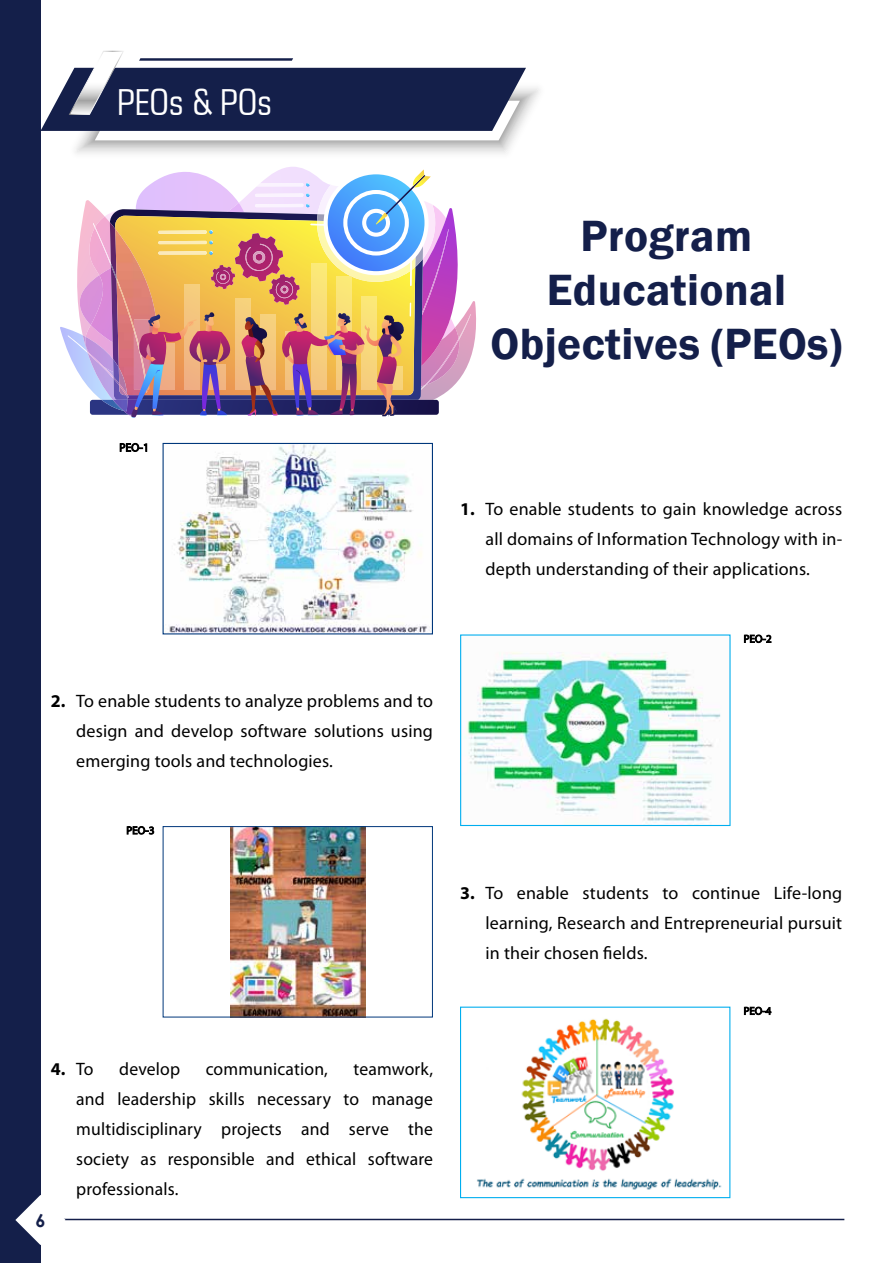
<style>
.page{position:relative;width:893px;height:1263px;background:#fff}
.page>*{position:absolute;margin:0;border:0;box-sizing:border-box;transform-origin:0 0}
.t1{font:600 45px/54px "Franklin Gothic";letter-spacing:.01em;color:#141f4a;text-align:center}
.t2{font:condensed 36px "Square 721 BT";color:#fff}
.t3{font:18px/30px "Myriad Pro";letter-spacing:.01em;color:#000;text-align:justify}
.t4{font:700 18px "Myriad Pro";color:#000}
.t5{font:700 18px "Century Gothic";color:#141f4a}
.s1{font-weight:700}
.s2{font-weight:400}
</style>
<div class="page">
<div style="left:0;top:0;width:40px;height:1263px;background:#141f4a"></div>
<hr style="left:40px;top:1219px;width:804px;height:1px;background:#141f4a">
<svg style="left:15px;top:1195px;width:51px;height:50px"></svg>
<img style="left:169px;top:445px;width:262px;height:187px">
<div style="left:163px;top:443px;width:270px;height:191px;border:1px solid #00377b"></div>
<svg style="left:119px;top:442px;width:29px;height:10px"></svg>
<img style="left:464px;top:652px;width:257px;height:172px">
<div style="left:460px;top:634px;width:270px;height:192px;border:1px solid #00aeef"></div>
<svg style="left:743px;top:634px;width:29px;height:9px"></svg>
<img style="left:230px;top:828px;width:135px;height:187px">
<div style="left:163px;top:826px;width:270px;height:191px;border:1px solid #00377b"></div>
<svg style="left:126px;top:826px;width:29px;height:9px"></svg>
<img style="left:477px;top:1018px;width:245px;height:172px">
<div style="left:460px;top:1006px;width:270px;height:192px;border:1px solid #00aeef"></div>
<svg style="left:743px;top:1006px;width:29px;height:9px"></svg>
<svg style="left:41px;top:51px;width:499px;height:367px"></svg>
<h2 class="t2" style="left:117px;top:80px;width:156px">PEOs &amp; POs</h2>
<h1 class="t1" style="left:491px;top:209px;width:353px">Program<br>Educational<br>Objectives (PEOs)</h1>
<p class="t3" style="left:485px;top:494px;width:358px;text-indent:-26px"><span class="s1">1.</span> To enable students to gain knowledge across all domains of Information Technology with in&shy;depth understanding of their applications.</p>
<p class="t3" style="left:76px;top:686px;width:358px;text-indent:-26px"><span class="s1">2.</span> To enable students to analyze problems and to design and develop software solutions using emerging tools and technologies.</p>
<p class="t3" style="left:485px;top:877px;width:358px;text-indent:-26px"><span class="s1">3.</span> To enable students to continue Life-long learning, Research and Entrepreneurial pursuit in their chosen fields.</p>
<p class="t4" style="left:51px;top:1057px;width:44px">4. <span class="s2">To</span></p>
<p class="t3" style="left:119px;top:1053px;width:62px">develop</p>
<p class="t3" style="left:206px;top:1053px;width:124px">communication,</p>
<p class="t3" style="left:76px;top:1053px;width:358px;text-indent:277px">teamwork, and leadership skills necessary to manage multidisciplinary projects and serve the society as responsible and ethical software professionals.</p>
<p class="t5" style="left:35px;top:1206px;width:12px">6</p>
</div>
